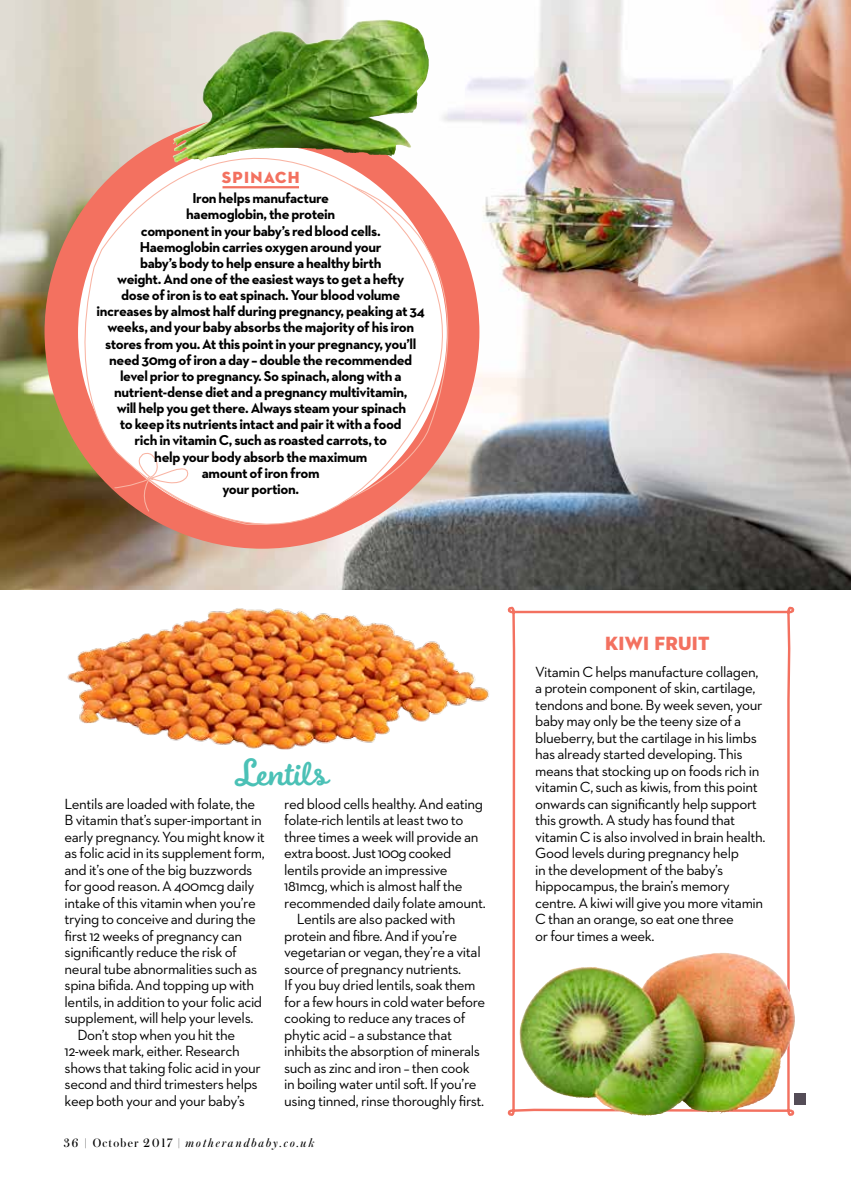
<style>
.page{position:relative;width:851px;height:1191px;background:#fff}
.page>*{position:absolute;margin:0;border:0;box-sizing:border-box;transform-origin:0 0}
.t1{font:700 40.5px "Boucherie Cursive";letter-spacing:.01em;color:#4bc1b6}
.t2{font:19.5px "Neutraface 2 Display Titling";letter-spacing:.01em;color:#f37160}
.t3{font:16.5px "Neutraface 2 Display Titling";letter-spacing:.075em;color:#f37160}
.t4{font:15px/16.5px "Neutraface 2 Text";letter-spacing:-.025em;color:#000}
.t5{font:700 14.7px/16.2px "Neutraface 2 Text";letter-spacing:-.025em;color:#000;text-align:center}
.t6{font:italic 12.75px "Austin";letter-spacing:.15em;color:#000}
.s1{font-style:normal}
</style>
<div class="page">
<img style="left:0;top:0;width:850px;height:589px">
<img style="left:67px;top:611px;width:422px;height:139px">
<img style="left:507px;top:606px;width:287px;height:510px">
<svg style="left:53px;top:122px;width:12px;height:403px;background:#b98763"></svg>
<img style="left:65px;top:84px;width:451px;height:527px">
<svg style="left:113px;top:446px;width:84px;height:67px"></svg>
<hr style="left:222px;top:186px;width:77px;height:2px;background:#f37160">
<img style="left:654px;top:953px;width:64px;height:20px">
<img style="left:301px;top:20px;width:76px;height:24px">
<div style="left:794px;top:1092px;width:11px;height:12px;background:#544d57"></div>
<p class="t3" style="left:222px;top:167px;width:79px">SPINACH</p>
<p class="t5" style="left:97px;top:190px;width:330px">Iron helps manufacture<br>haemoglobin, the protein<br>component in your baby’s red blood cells.<br>Haemoglobin carries oxygen around your<br>baby’s body to help ensure a healthy birth<br>weight. And one of the easiest ways to get a hefty<br>dose of iron is to eat spinach. Your blood volume increases by almost half during pregnancy, peaking at 34 weeks, and your baby absorbs the majority of his iron stores from you. At this point in your pregnancy, you’ll need 30mg of iron a day – double the recommended level prior to pregnancy. So spinach, along with a nutrient-dense diet and a pregnancy multivitamin,<br>will help you get there. Always steam your spinach<br>to keep its nutrients intact and pair it with a food<br>rich in vitamin C, such as roasted carrots, to<br>help your body absorb the maximum<br>amount of iron from<br>your portion.</p>
<h1 class="t1" style="left:235px;top:747px;width:95px">Lentils</h1>
<p class="t4" style="left:65px;top:795px;width:192px">Lentils are loaded with folate, the</p>
<p class="t4" style="left:65px;top:811px;width:199px">B vitamin that’s super-important in</p>
<p class="t4" style="left:65px;top:828px;width:202px">early pregnancy. You might know it</p>
<p class="t4" style="left:65px;top:844px;width:202px">as folic acid in its supplement form,</p>
<p class="t4" style="left:65px;top:861px;width:189px">and it’s one of the big buzzwords</p>
<p class="t4" style="left:65px;top:877px;width:191px">for good reason. A 400mcg daily</p>
<p class="t4" style="left:65px;top:894px;width:193px">intake of this vitamin when you’re</p>
<p class="t4" style="left:65px;top:910px;width:193px">trying to conceive and during the</p>
<p class="t4" style="left:65px;top:927px;width:179px">first 12 weeks of pregnancy can</p>
<p class="t4" style="left:65px;top:943px;width:174px">significantly reduce the risk of</p>
<p class="t4" style="left:65px;top:960px;width:194px">neural tube abnormalities such as</p>
<p class="t4" style="left:65px;top:976px;width:191px">spina bifida. And topping up with</p>
<p class="t4" style="left:65px;top:993px;width:199px">lentils, in addition to your folic acid</p>
<p class="t4" style="left:65px;top:1009px;width:190px">supplement, will help your levels.</p>
<p class="t4" style="left:77px;top:1026px;width:159px">Don’t stop when you hit the</p>
<p class="t4" style="left:65px;top:1042px;width:177px">12-week mark, either. Research</p>
<p class="t4" style="left:65px;top:1059px;width:198px">shows that taking folic acid in your</p>
<p class="t4" style="left:65px;top:1075px;width:195px">second and third trimesters helps</p>
<p class="t4" style="left:65px;top:1092px;width:182px">keep both your and your baby’s</p>
<p class="t4" style="left:284px;top:795px;width:200px">red blood cells healthy. And eating</p>
<p class="t4" style="left:284px;top:811px;width:181px">folate-rich lentils at least two to</p>
<p class="t4" style="left:284px;top:828px;width:196px">three times a week will provide an</p>
<p class="t4" style="left:284px;top:844px;width:168px">extra boost. Just 100g cooked</p>
<p class="t4" style="left:284px;top:861px;width:165px">lentils provide an impressive</p>
<p class="t4" style="left:284px;top:877px;width:180px">181mcg, which is almost half the</p>
<p class="t4" style="left:284px;top:894px;width:203px">recommended daily folate amount.</p>
<p class="t4" style="left:297px;top:910px;width:160px">Lentils are also packed with</p>
<p class="t4" style="left:284px;top:927px;width:174px">protein and fibre. And if you’re</p>
<p class="t4" style="left:284px;top:943px;width:198px">vegetarian or vegan, they’re a vital</p>
<p class="t4" style="left:284px;top:960px;width:178px">source of pregnancy nutrients.</p>
<p class="t4" style="left:284px;top:976px;width:193px">If you buy dried lentils, soak them</p>
<p class="t4" style="left:284px;top:993px;width:202px">for a few hours in cold water before</p>
<p class="t4" style="left:284px;top:1009px;width:183px">cooking to reduce any traces of</p>
<p class="t4" style="left:284px;top:1026px;width:169px">phytic acid – a substance that</p>
<p class="t4" style="left:284px;top:1042px;width:197px">inhibits the absorption of minerals</p>
<p class="t4" style="left:284px;top:1059px;width:187px">such as zinc and iron – then cook</p>
<p class="t4" style="left:284px;top:1075px;width:194px">in boiling water until soft. If you’re</p>
<p class="t4" style="left:284px;top:1092px;width:201px">using tinned, rinse thoroughly first.</p>
<p class="t6" style="left:64px;top:1134px;width:252px"><span class="s1">36 | October 2017 |</span> motherandbaby.co.uk</p>
<h2 class="t2" style="left:605px;top:631px;width:106px">KIWI FRUIT</h2>
<p class="t4" style="left:535px;top:663px;width:232px">Vitamin C helps manufacture collagen, a protein component of skin, cartilage, tendons and bone. By week seven, your baby may only be the teeny size of a blueberry, but the cartilage in his limbs has already started developing. This means that stocking up on foods rich in vitamin C, such as kiwis, from this point onwards can significantly help support this growth. A study has found that vitamin C is also involved in brain health.<br>Good levels during pregnancy help<br>in the development of the baby’s hippocampus, the brain’s memory centre. A kiwi will give you more vitamin C than an orange, so eat one three<br>or four times a week.</p>
</div>
